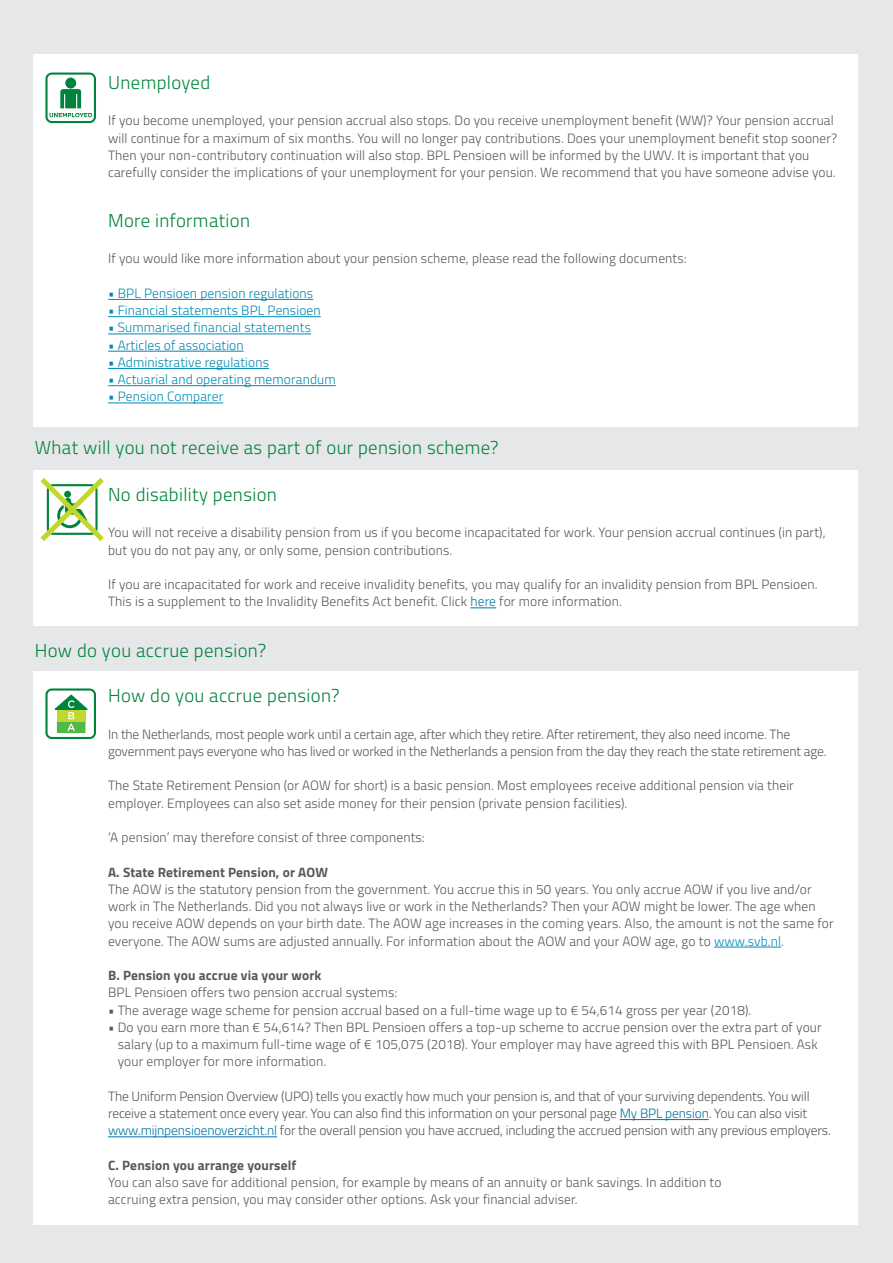
<style>
.page{position:relative;width:893px;height:1263px;background:#e6e7e9}
.page>*{position:absolute;margin:0;border:0;box-sizing:border-box;transform-origin:0 0}
.t1{font:300 18.75px "Titillium";letter-spacing:.02em;color:#00843d}
.t2{font:300 13.5px/17.2px "Titillium";letter-spacing:.01em;color:#57585a}
.t3{font:300 13.5px/17.2px "Titillium";letter-spacing:-.01em;color:#57585a}
.t4{font:300 13.5px "Titillium";letter-spacing:.01em;color:#008ab3}
.t5{font:700 13.5px "Titillium";letter-spacing:.01em;color:#57585a}
.s1{color:#0076a3}
.s2{color:#008ab3}
</style>
<div class="page">
<div style="left:33px;top:54px;width:825px;height:372px;background:#fff"></div>
<hr style="left:108px;top:299px;width:205px;height:1px;background:#008ab3">
<hr style="left:108px;top:316px;width:213px;height:1px;background:#008ab3">
<hr style="left:108px;top:334px;width:203px;height:1px;background:#008ab3">
<hr style="left:108px;top:351px;width:136px;height:1px;background:#008ab3">
<hr style="left:108px;top:368px;width:161px;height:1px;background:#008ab3">
<hr style="left:108px;top:385px;width:228px;height:1px;background:#008ab3">
<hr style="left:108px;top:403px;width:115px;height:1px;background:#008ab3">
<div style="left:33px;top:470px;width:825px;height:156px;background:#fff"></div>
<div style="left:33px;top:672px;width:825px;height:553px;background:#fff"></div>
<svg style="left:470px;top:608px;width:26px;height:1px"></svg>
<hr style="left:714px;top:947px;width:67px;height:1px;background:#008ab3">
<hr style="left:620px;top:1119px;width:89px;height:1px;background:#0076a3">
<hr style="left:108px;top:1136px;width:169px;height:1px;background:#0076a3">
<svg style="left:45px;top:688px;width:51px;height:51px"></svg>
<svg style="left:41px;top:478px;width:63px;height:63px"></svg>
<svg style="left:45px;top:73px;width:51px;height:50px"></svg>
<h1 class="t1" style="left:108px;top:68px;width:104px">Unemployed</h1>
<p class="t2" style="left:108px;top:111px;width:731px">If you become unemployed, your pension accrual also stops. Do you receive unemployment benefit (WW)? Your pension accrual will continue for a maximum of six months. You will no longer pay contributions. Does your unemployment benefit stop sooner?<br>Then your non-contributory continuation will also stop. BPL Pensioen will be informed by the UWV. It is important that you carefully consider the implications of your unemployment for your pension. We recommend that you have someone advise you.</p>
<h1 class="t1" style="left:108px;top:206px;width:144px">More information</h1>
<p class="t2" style="left:108px;top:249px;width:580px">If you would like more information about your pension scheme, please read the following documents:</p>
<p class="t4" style="left:108px;top:283px;width:207px">• BPL Pensioen pension regulations</p>
<p class="t4" style="left:108px;top:301px;width:214px">• Financial statements BPL Pensioen</p>
<p class="t4" style="left:108px;top:318px;width:204px">• Summarised financial statements</p>
<p class="t4" style="left:108px;top:335px;width:137px">• Articles of association</p>
<p class="t4" style="left:108px;top:352px;width:163px">• Administrative regulations</p>
<p class="t4" style="left:108px;top:370px;width:229px">• Actuarial and operating memorandum</p>
<p class="t4" style="left:108px;top:387px;width:117px">• Pension Comparer</p>
<h1 class="t1" style="left:35px;top:434px;width:465px">What will you not receive as part of our pension scheme?</h1>
<h1 class="t1" style="left:108px;top:480px;width:170px">No disability pension</h1>
<p class="t2" style="left:108px;top:523px;width:719px">You will not receive a disability pension from us if you become incapacitated for work. Your pension accrual continues (in part), but you do not pay any, or only some, pension contributions.</p>
<p class="t2" style="left:108px;top:575px;width:711px">If you are incapacitated for work and receive invalidity benefits, you may qualify for an invalidity pension from BPL Pensioen.<br>This is a supplement to the Invalidity Benefits Act benefit. Click <span class="s1">here</span> for more information.</p>
<h1 class="t1" style="left:35px;top:637px;width:233px">How do you accrue pension?</h1>
<h1 class="t1" style="left:108px;top:682px;width:233px">How do you accrue pension?</h1>
<p class="t3" style="left:108px;top:724px;width:720px">In the Netherlands, most people work until a certain age, after which they retire. After retirement, they also need income. The government pays everyone who has lived or worked in the Netherlands a pension from the day they reach the state retirement age.</p>
<p class="t2" style="left:108px;top:776px;width:687px">The State Retirement Pension (or AOW for short) is a basic pension. Most employees receive additional pension via their employer. Employees can also set aside money for their pension (private pension facilities).</p>
<p class="t2" style="left:108px;top:828px;width:318px">‘A pension’ may therefore consist of three components:</p>
<p class="t5" style="left:108px;top:861px;width:221px">A. State Retirement Pension, or AOW</p>
<p class="t2" style="left:108px;top:880px;width:727px">The AOW is the statutory pension from the government. You accrue this in 50 years. You only accrue AOW if you live and/or work in The Netherlands. Did you not always live or work in the Netherlands? Then your AOW might be lower. The age when you receive AOW depends on your birth date. The AOW age increases in the coming years. Also, the amount is not the same for everyone. The AOW sums are adjusted annually. For information about the AOW and your AOW age, go to <span class="s2">www.svb.nl</span>.</p>
<p class="t5" style="left:108px;top:965px;width:215px">B. Pension you accrue via your work</p>
<p class="t2" style="left:108px;top:983px;width:291px">BPL Pensioen offers two pension accrual systems:</p>
<p class="t2" style="left:108px;top:1000px;width:645px">• The average wage scheme for pension accrual based on a full-time wage up to € 54,614 gross per year (2018).</p>
<p class="t2" style="left:118px;top:1018px;width:705px;text-indent:-10px">• Do you earn more than € 54,614? Then BPL Pensioen offers a top-up scheme to accrue pension over the extra part of your salary (up to a maximum full-time wage of € 105,075 (2018). Your employer may have agreed this with BPL Pensioen. Ask your employer for more information.</p>
<p class="t3" style="left:108px;top:1087px;width:724px">The Uniform Pension Overview (UPO) tells you exactly how much your pension is, and that of your surviving dependents. You will receive a statement once every year. You can also find this information on your personal page <span class="s1">My BPL pension</span>. You can also visit <span class="s1">www.mijnpensioenoverzicht.nl</span> for the overall pension you have accrued, including the accrued pension with any previous employers.</p>
<p class="t5" style="left:108px;top:1155px;width:190px">C. Pension you arrange yourself</p>
<p class="t2" style="left:108px;top:1173px;width:615px">You can also save for additional pension, for example by means of an annuity or bank savings. In addition to accruing extra pension, you may consider other options. Ask your financial adviser.</p>
</div>
